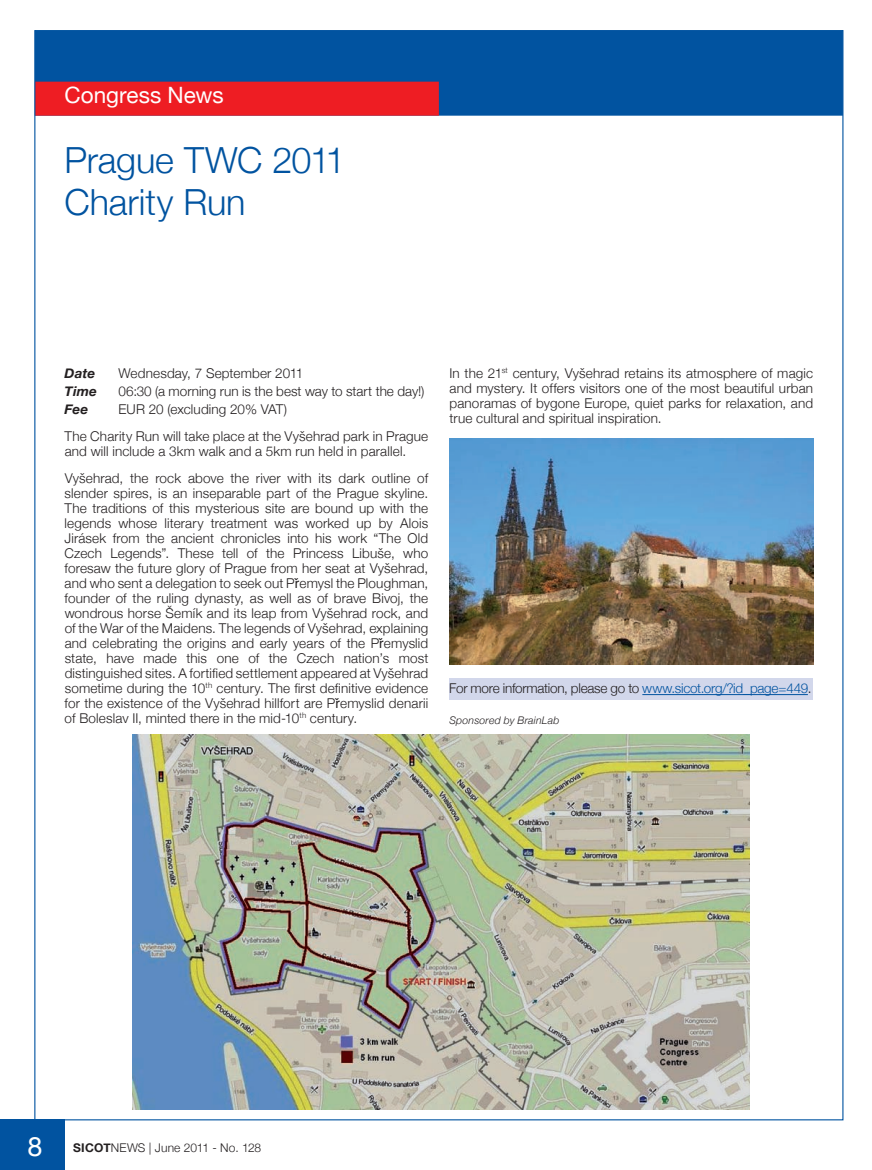
<style>
.page{position:relative;width:872px;height:1170px;background:#fff}
.page>*{position:absolute;margin:0;border:0;box-sizing:border-box;transform-origin:0 0}
.t1{font:300 36px/42px "Helvetica Neue";letter-spacing:-.005em;color:#0153a0}
.t2{font:27px "Helvetica Neue";color:#fff}
.t3{font:22.5px "Helvetica Neue";color:#fff}
.t4{font:300 13.5px/15px "Helvetica Neue";letter-spacing:.01em;color:#231f20}
.t5{font:300 13.5px "Helvetica Neue";letter-spacing:-.015em;color:#231f20}
.t6{font:italic 700 13.5px "Helvetica Neue";letter-spacing:.01em;color:#231f20}
.t7{font:300 12px "Helvetica Neue";letter-spacing:.005em;color:#231f20}
.t8{font:italic 300 10.5px "Helvetica Neue";letter-spacing:.02em;color:#231f20}
.s1{font-family:"Helvetica";font-weight:400}
.s2{color:#0153a0}
.s3{font-weight:700}
</style>
<div class="page">
<div style="left:0;top:1119px;width:65px;height:51px;background:#0153a0"></div>
<div style="left:35px;top:31px;width:808px;height:85px;background:#0153a0"></div>
<div style="left:35px;top:82px;width:404px;height:34px;background:#ee1d23"></div>
<div style="left:449px;top:678px;width:364px;height:22px;background:#d2d7eb"></div>
<hr style="left:642px;top:694px;width:166px;height:1px;background:#0153a0">
<img style="left:449px;top:438px;width:364px;height:226px">
<img style="left:132px;top:735px;width:617px;height:374px">
<h3 class="t3" style="left:65px;top:82px;width:161px">Congress News</h3>
<h1 class="t1" style="left:65px;top:139px;width:282px">Prague TWC 2011<br>Charity Run</h1>
<p class="t6" style="left:65px;top:365px;width:32px">Date</p>
<p class="t4" style="left:119px;top:365px;width:186px">Wednesday, 7 September 2011</p>
<p class="t6" style="left:65px;top:383px;width:34px">Time</p>
<p class="t4" style="left:119px;top:383px;width:307px">06:30 (a morning run is the best way to start the day!)</p>
<p class="t6" style="left:65px;top:401px;width:25px">Fee</p>
<p class="t4" style="left:65px;top:395px;width:365px;line-height:27px;text-indent:54px">EUR 20 (excluding 20% VAT)<br>The Charity Run will take place at the Vyšehrad park in Prague</p>
<p class="t4" style="left:65px;top:437px;width:365px;line-height:27px">and will include a 3km walk and a 5km run held in parallel.<br>Vyšehrad, the rock above the river with its dark outline of</p>
<p class="t4" style="left:65px;top:485px;width:365px;text-align:justify">slender spires, is an inseparable part of the Prague skyline.<br>The traditions of this mysterious site are bound up with the legends whose literary treatment was worked up by Alois Jirásek from the ancient chronicles into his work “The Old Czech Legends”. These tell of the Princess Libuše, who foresaw the future glory of Prague from her seat at Vyšehrad, and who sent a delegation to seek out P<span class="s1">ř</span>emysl the Ploughman, founder of the ruling dynasty, as well as of brave Bivoj, the wondrous horse Šemík and its leap from Vyšehrad rock, and of the War of the Maidens. The legends of Vyšehrad, explaining and celebrating the origins and early years of the P<span class="s1">ř</span>emyslid state, have made this one of the Czech nation’s most distinguished sites. A fortified settlement appeared at Vyšehrad sometime during the 10<sup>th</sup> century. The first definitive evidence for the existence of the Vyšehrad hillfort are P<span class="s1">ř</span>emyslid denarii of Boleslav II, minted there in the mid-10<sup>th</sup> century.</p>
<p class="t4" style="left:449px;top:365px;width:365px;text-align:justify">In the 21<sup>st</sup> century, Vyšehrad retains its atmosphere of magic and mystery. It offers visitors one of the most beautiful urban panoramas of bygone Europe, quiet parks for relaxation, and true cultural and spiritual inspiration.</p>
<p class="t5" style="left:449px;top:680px;width:364px">For more information, please go to <span class="s2">www.sicot.org/?id_page=449</span>.</p>
<p class="t8" style="left:449px;top:713px;width:111px">Sponsored by BrainLab</p>
<h2 class="t2" style="left:27px;top:1130px;width:17px">8</h2>
<p class="t7" style="left:73px;top:1140px;width:190px"><span class="s3">SICOT</span>NEWS | June 2011 - No. 128</p>
</div>
